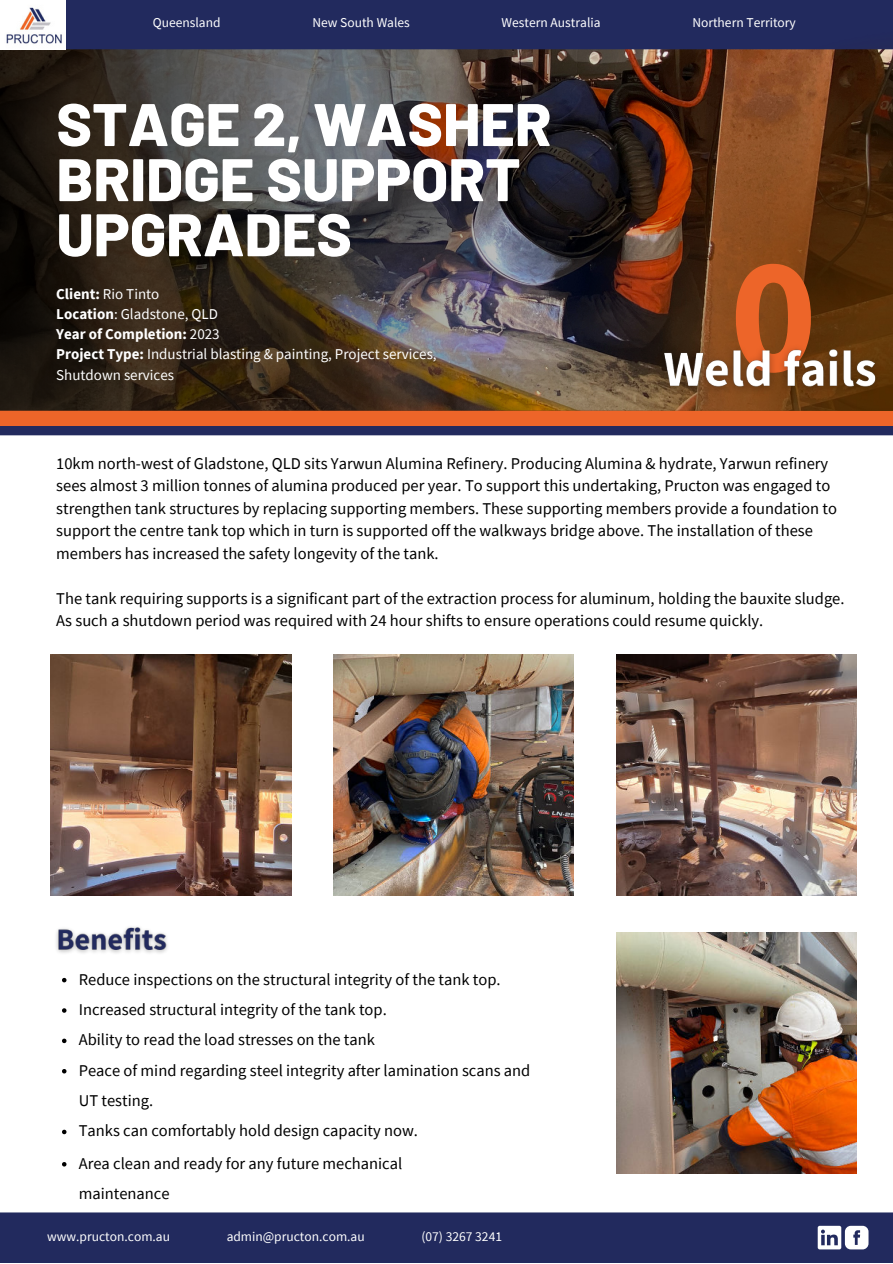
<style>
.page{position:relative;width:893px;height:1264px;background:#fff}
.page>*{position:absolute;margin:0;border:0;box-sizing:border-box;transform-origin:0 0}
.t1{font:700 165.3px "Source Sans Pro";color:#ed6529}
.t2{font:800 60px/55.1px "Barlow";color:#fff}
.t3{font:16.5px/30.3px "Source Sans Pro";color:#000}
.t4{font:15px/20.2px "Source Sans Pro";color:#fff}
.t5{font:13.5px "Source Sans Pro";color:#fff}
.s1{font-weight:700}
</style>
<div class="page">
<img style="left:0;top:49px;width:567px;height:361px">
<svg style="left:0;top:410px;width:892px;height:25px;background:#994c3d"></svg>
<img style="left:51px;top:654px;width:240px;height:241px">
<img style="left:333px;top:654px;width:241px;height:241px">
<img style="left:616px;top:654px;width:240px;height:241px">
<div style="left:0;top:0;width:892px;height:49px;background:#222a5e"></div>
<img style="left:0;top:0;width:65px;height:49px">
<img style="left:616px;top:932px;width:240px;height:241px">
<div style="left:0;top:1212px;width:892px;height:50px;background:#222a5e"></div>
<svg style="left:817px;top:1225px;width:51px;height:24px"></svg>
<img style="left:567px;top:49px;width:325px;height:361px">
<img style="left:649px;top:326px;width:241px;height:91px">
<svg style="left:62px;top:977px;width:4px;height:5px"></svg>
<svg style="left:62px;top:1008px;width:4px;height:4px"></svg>
<svg style="left:62px;top:1038px;width:4px;height:5px"></svg>
<svg style="left:62px;top:1069px;width:4px;height:4px"></svg>
<svg style="left:62px;top:1129px;width:4px;height:5px"></svg>
<img style="left:56px;top:927px;width:112px;height:26px">
<svg style="left:62px;top:1162px;width:4px;height:4px"></svg>
<p class="t5" style="left:153px;top:14px;width:69px">Queensland</p>
<p class="t5" style="left:312px;top:14px;width:99px">New South Wales</p>
<p class="t5" style="left:501px;top:14px;width:100px">Western Australia</p>
<p class="t5" style="left:692px;top:14px;width:105px">Northern Territory</p>
<h2 class="t2" style="left:56px;top:97px;width:496px">STAGE 2, WASHER<br>BRIDGE SUPPORT<br>UPGRADES</h2>
<p class="t4" style="left:56px;top:283px;width:382px"><span class="s1">Client:</span> Rio Tinto<br><span class="s1">Location</span>: Gladstone, QLD<br><span class="s1">Year of Completion:</span> 2023<br><span class="s1">Project Type:</span> Industrial blasting &amp; painting, Project services,<br>Shutdown services</p>
<h1 class="t1" style="left:729px;top:204px;width:89px">0</h1>
<p class="t3" style="left:56px;top:452px;width:782px;line-height:22.5px">10km north-west of Gladstone, QLD sits Yarwun Alumina Refinery. Producing Alumina &amp; hydrate, Yarwun refinery sees almost 3 million tonnes of alumina produced per year. To support this undertaking, Pructon was engaged to strengthen tank structures by replacing supporting members. These supporting members provide a foundation to support the centre tank top which in turn is supported off the walkways bridge above. The installation of these members has increased the safety longevity of the tank.</p>
<p class="t3" style="left:56px;top:586px;width:789px;line-height:22.5px">The tank requiring supports is a significant part of the extraction process for aluminum, holding the bauxite sludge.<br>As such a shutdown period was required with 24 hour shifts to ensure operations could resume quickly.</p>
<p class="t3" style="left:79px;top:963px;width:453px">Reduce inspections on the structural integrity of the tank top.<br>Increased structural integrity of the tank top.<br>Ability to read the load stresses on the tank<br>Peace of mind regarding steel integrity after lamination scans and UT testing.<br>Tanks can comfortably hold design capacity now.</p>
<p class="t3" style="left:79px;top:1147px;width:325px">Area clean and ready for any future mechanical maintenance</p>
<p class="t5" style="left:47px;top:1227px;width:124px">www.pructon.com.au</p>
<p class="t5" style="left:227px;top:1227px;width:139px">admin@pructon.com.au</p>
<p class="t5" style="left:421px;top:1227px;width:82px">(07) 3267 3241</p>
</div>
